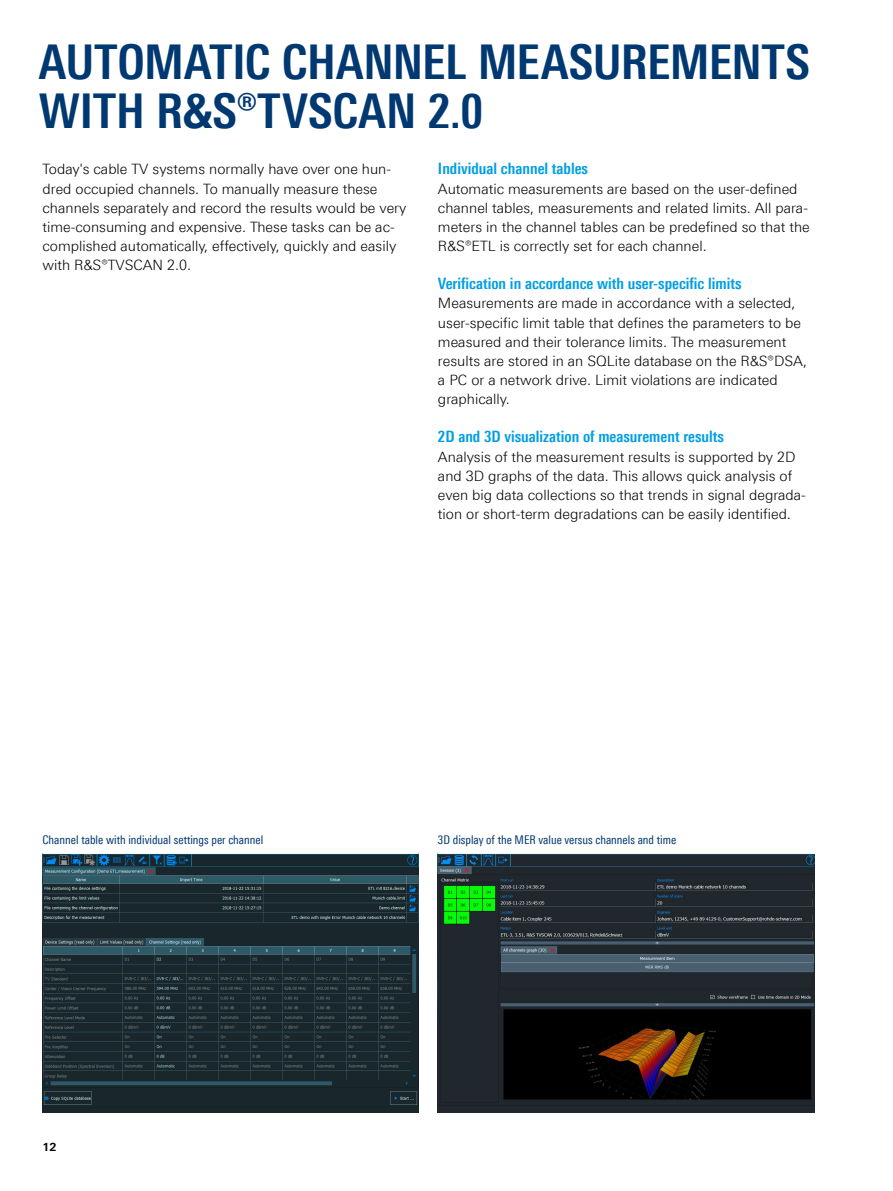
<style>
.page{position:relative;width:893px;height:1191px;background:#fff}
.page>*{position:absolute;margin:0;border:0;box-sizing:border-box;transform-origin:0 0}
.Seiten_Headline_32Pt{font:700 48px/49.5px "Linotype Univers 620 Cn";letter-spacing:-.005em;color:#003872}
.Absatzfett_cyan{font:700 15.75px "Linotype Univers 620 Cn";color:#009ee3}
.Haupttext_ohne_Absta{font:300 14.25px/19.2px "Linotype Univers 330";color:#000}
.Bildunterschrift{font:12px "Linotype Univers 420 Cn";color:#003872}
.t1{font:700 11.25px "Linotype Univers 630";color:#000}
</style>
<div class="page">
<img style="left:43px;top:854px;width:376px;height:258px">
<img style="left:438px;top:854px;width:376px;height:258px">
<p class="Seiten_Headline_32Pt" style="left:39px;top:36px;width:773px">AUTOMATIC CHANNEL MEASUREMENTS<br>WITH R&amp;S®TVSCAN 2.0</p>
<p class="Haupttext_ohne_Absta" style="left:43px;top:160px;width:365px">Today's cable TV systems normally have over one hun&shy;dred occupied channels. To manually measure these channels separately and record the results would be very time-consuming and expensive. These tasks can be ac&shy;complished automatically, effectively, quickly and easily with R&amp;S®TVSCAN 2.0.</p>
<p class="Absatzfett_cyan" style="left:438px;top:159px;width:152px">Individual channel tables</p>
<p class="Haupttext_ohne_Absta" style="left:438px;top:179px;width:373px">Automatic measurements are based on the user-defined channel tables, measurements and related limits. All para&shy;meters in the channel tables can be predefined so that the R&amp;S®ETL is correctly set for each channel.</p>
<p class="Absatzfett_cyan" style="left:438px;top:274px;width:305px">Verification in accordance with user-specific limits</p>
<p class="Haupttext_ohne_Absta" style="left:438px;top:293px;width:371px">Measurements are made in accordance with a selected, user-specific limit table that defines the parameters to be measured and their tolerance limits. The measurement results are stored in an SQLite database on the R&amp;S®DSA, a PC or a network drive. Limit violations are indicated graphically.</p>
<p class="Absatzfett_cyan" style="left:438px;top:427px;width:287px">2D and 3D visualization of measurement results</p>
<p class="Haupttext_ohne_Absta" style="left:438px;top:447px;width:369px">Analysis of the measurement results is supported by 2D and 3D graphs of the data. This allows quick analysis of even big data collections so that trends in signal degrada&shy;tion or short-term degradations can be easily identified.</p>
<p class="Bildunterschrift" style="left:43px;top:833px;width:222px">Channel table with individual settings per channel</p>
<p class="Bildunterschrift" style="left:438px;top:833px;width:240px">3D display of the MER value versus channels and time</p>
<p class="t1" style="left:43px;top:1139px;width:16px">12</p>
</div>
